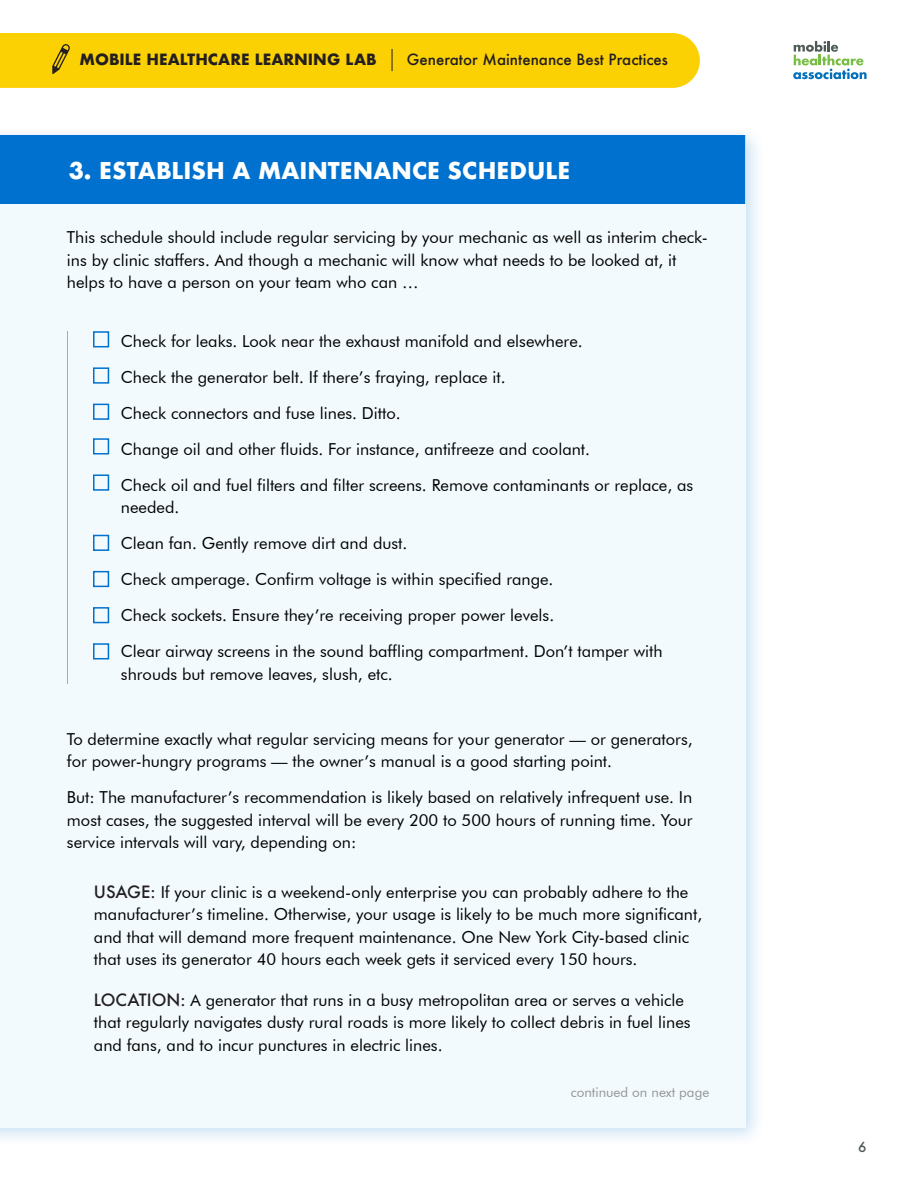
<style>
.page{position:relative;width:918px;height:1188px;background:#fff}
.page>*{position:absolute;margin:0;border:0;box-sizing:border-box;transform-origin:0 0}
.h4_blue{font:700 22.5px "Futura";color:#fff}
.body_xsmall{font:16.5px/22.5px "Futura BT";color:#000}
.body_xsmall_indented{font:16.5px/22.5px "Futura BT";color:#000}
.t1{font:500 15.15px "Futura";color:#231f20}
.t2{font:700 15.15px "Futura";color:#231f20}
.body_xsmall-2{font:13.5px "Futura BT";color:#949494}
.t3{font:500 13.5px "Futura";color:#4f5858}
.s1{font-family:"Futura";font-weight:500;color:#231f20}
</style>
<div class="page">
<svg style="left:793px;top:41px;width:74px;height:38px"></svg>
<div style="left:0;top:33px;width:700px;height:55px;background:#fcd103"></div>
<div style="left:0;top:125px;width:765px;height:1022px;background:#0071ce;opacity:.22"></div>
<div style="left:0;top:135px;width:745px;height:992px;background:#f2fafd"></div>
<hr style="left:68px;top:331px;width:1px;height:352px;background:#a7acac">
<div style="left:0;top:135px;width:745px;height:69px;background:#0071ce"></div>
<div style="left:93px;top:331px;width:16px;height:16px;border:2px solid #0071ce"></div>
<div style="left:93px;top:404px;width:16px;height:16px;border:2px solid #0071ce"></div>
<div style="left:93px;top:367px;width:16px;height:17px;border:2px solid #0071ce"></div>
<div style="left:93px;top:438px;width:16px;height:16px;border:2px solid #0071ce"></div>
<div style="left:93px;top:535px;width:16px;height:16px;border:2px solid #0071ce"></div>
<div style="left:93px;top:607px;width:16px;height:16px;border:2px solid #0071ce"></div>
<div style="left:93px;top:474px;width:16px;height:17px;border:2px solid #0071ce"></div>
<div style="left:93px;top:571px;width:16px;height:16px;border:2px solid #0071ce"></div>
<div style="left:93px;top:643px;width:16px;height:16px;border:2px solid #0071ce"></div>
<p class="t2" style="left:80px;top:49px;width:299px">MOBILE HEALTHCARE LEARNING LAB</p>
<p class="t1" style="left:407px;top:49px;width:263px">Generator Maintenance Best Practices</p>
<p class="h4_blue" style="left:69px;top:154px;width:503px">3. ESTABLISH A MAINTENANCE SCHEDULE</p>
<p class="body_xsmall" style="left:67px;top:226px;width:642px">This schedule should include regular servicing by your mechanic as well as interim check&shy;ins by clinic staffers. And though a mechanic will know what needs to be looked at, it helps to have a person on your team who can …</p>
<p class="body_xsmall" style="left:121px;top:329px;width:463px">Check for leaks. Look near the exhaust manifold and elsewhere.</p>
<p class="body_xsmall_indented" style="left:121px;top:365px;width:386px">Check the generator belt. If there’s fraying, replace it.</p>
<p class="body_xsmall_indented" style="left:121px;top:401px;width:281px">Check connectors and fuse lines. Ditto.</p>
<p class="body_xsmall_indented" style="left:121px;top:437px;width:471px">Change oil and other fluids. For instance, antifreeze and coolant.</p>
<p class="body_xsmall_indented" style="left:121px;top:473px;width:574px">Check oil and fuel filters and filter screens. Remove contaminants or replace, as needed.</p>
<p class="body_xsmall_indented" style="left:121px;top:532px;width:288px">Clean fan. Gently remove dirt and dust.</p>
<p class="body_xsmall_indented" style="left:121px;top:568px;width:434px">Check amperage. Confirm voltage is within specified range.</p>
<p class="body_xsmall_indented" style="left:121px;top:604px;width:435px">Check sockets. Ensure they’re receiving proper power levels.</p>
<p class="body_xsmall_indented" style="left:121px;top:640px;width:543px">Clear airway screens in the sound baffling compartment. Don’t tamper with shrouds but remove leaves, slush, etc.</p>
<p class="body_xsmall" style="left:67px;top:728px;width:627px">To determine exactly what regular servicing means for your generator — or generators, for power-hungry programs — the owner’s manual is a good starting point.</p>
<p class="body_xsmall" style="left:67px;top:786px;width:627px;text-align:justify">But: The manufacturer’s recommendation is likely based on relatively infrequent use. In most cases, the suggested interval will be every 200 to 500 hours of running time. Your service intervals will vary, depending on:</p>
<p class="body_xsmall" style="left:94px;top:881px;width:610px"><span class="s1">USAGE:</span> If your clinic is a weekend-only enterprise you can probably adhere to the manufacturer’s timeline. Otherwise, your usage is likely to be much more significant, and that will demand more frequent maintenance. One New York City-based clinic that uses its generator 40 hours each week gets it serviced every 150 hours.</p>
<p class="body_xsmall" style="left:94px;top:989px;width:598px"><span class="s1">LOCATION:</span> A generator that runs in a busy metropolitan area or serves a vehicle that regularly navigates dusty rural roads is more likely to collect debris in fuel lines and fans, and to incur punctures in electric lines.</p>
<p class="body_xsmall-2" style="left:571px;top:1084px;width:140px">continued on next page</p>
<p class="t3" style="left:858px;top:1137px;width:10px">6</p>
</div>
